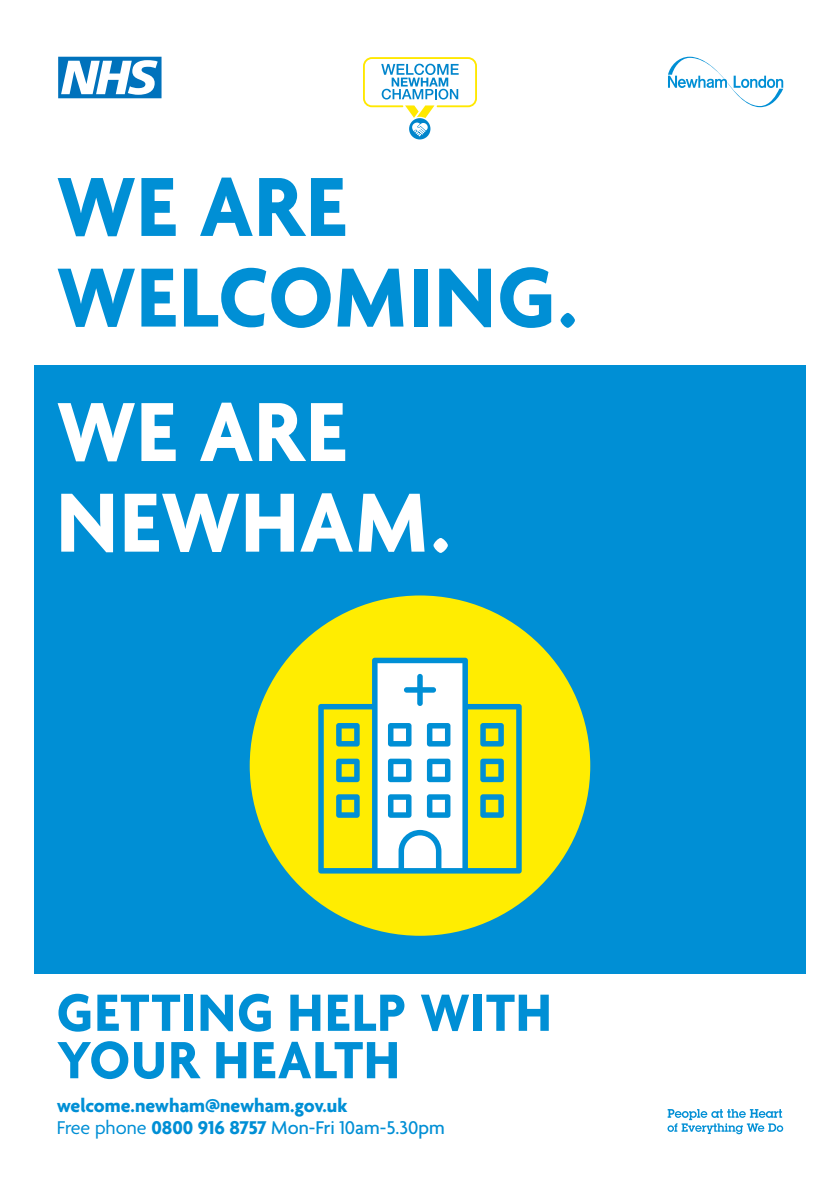
<style>
.page{position:relative;width:840px;height:1191px;background:#fff}
.page>*{position:absolute;margin:0;border:0;box-sizing:border-box;transform-origin:0 0}
.t1{font:700 90.8px/90.6px "Agenda";letter-spacing:.015em;color:#008fd5;scale:.95 1}
.t2{font:700 90.8px/90.6px "Agenda";letter-spacing:.015em;color:#fff;scale:.95 1}
.t3{font:700 56.8px/47.4px "Agenda";letter-spacing:.025em;color:#008fd5;scale:.95 1}
.Body{font:700 20px/22px "Agenda";color:#008fd5}
.s1{font-weight:400}
.s2{font-weight:500}
</style>
<div class="page">
<div style="left:34px;top:365px;width:771px;height:609px;background:#008fd5"></div>
<svg style="left:667px;top:1109px;width:115px;height:25px"></svg>
<svg style="left:668px;top:57px;width:114px;height:50px"></svg>
<div style="left:409px;top:118px;width:21px;height:21px;background:#0085cc;border-radius:50%"></div>
<svg style="left:363px;top:57px;width:113px;height:79px"></svg>
<svg style="left:58px;top:57px;width:103px;height:41px"></svg>
<div style="left:249px;top:595px;width:341px;height:340px;background:#ffed01;border-radius:50%"></div>
<svg style="left:318px;top:657px;width:203px;height:216px"></svg>
<svg style="left:403px;top:674px;width:33px;height:32px"></svg>
<svg style="left:388px;top:723px;width:23px;height:23px"></svg>
<svg style="left:426px;top:723px;width:24px;height:23px"></svg>
<svg style="left:388px;top:758px;width:23px;height:24px"></svg>
<svg style="left:426px;top:758px;width:24px;height:24px"></svg>
<svg style="left:388px;top:794px;width:23px;height:24px"></svg>
<svg style="left:336px;top:723px;width:23px;height:23px"></svg>
<svg style="left:336px;top:758px;width:23px;height:24px"></svg>
<svg style="left:336px;top:794px;width:23px;height:24px"></svg>
<svg style="left:480px;top:723px;width:23px;height:23px"></svg>
<svg style="left:480px;top:758px;width:23px;height:24px"></svg>
<svg style="left:480px;top:794px;width:23px;height:24px"></svg>
<svg style="left:426px;top:794px;width:24px;height:24px"></svg>
<h1 class="t1" style="left:57px;top:167px;width:549px">WE ARE<br>WELCOMING.</h1>
<h1 class="t2" style="left:57px;top:392px;width:415px">WE ARE<br>NEWHAM.</h1>
<p class="t3" style="left:57px;top:992px;width:522px">GETTING HELP WITH<br>YOUR HEALTH</p>
<p class="Body" style="left:57px;top:1096px;width:389px">welcome.newham@newham.gov.uk<br><span class="s1">Free phone</span> 0800 916 8757 <span class="s2">Mon-Fri 10am-5.30pm</span></p>
</div>
